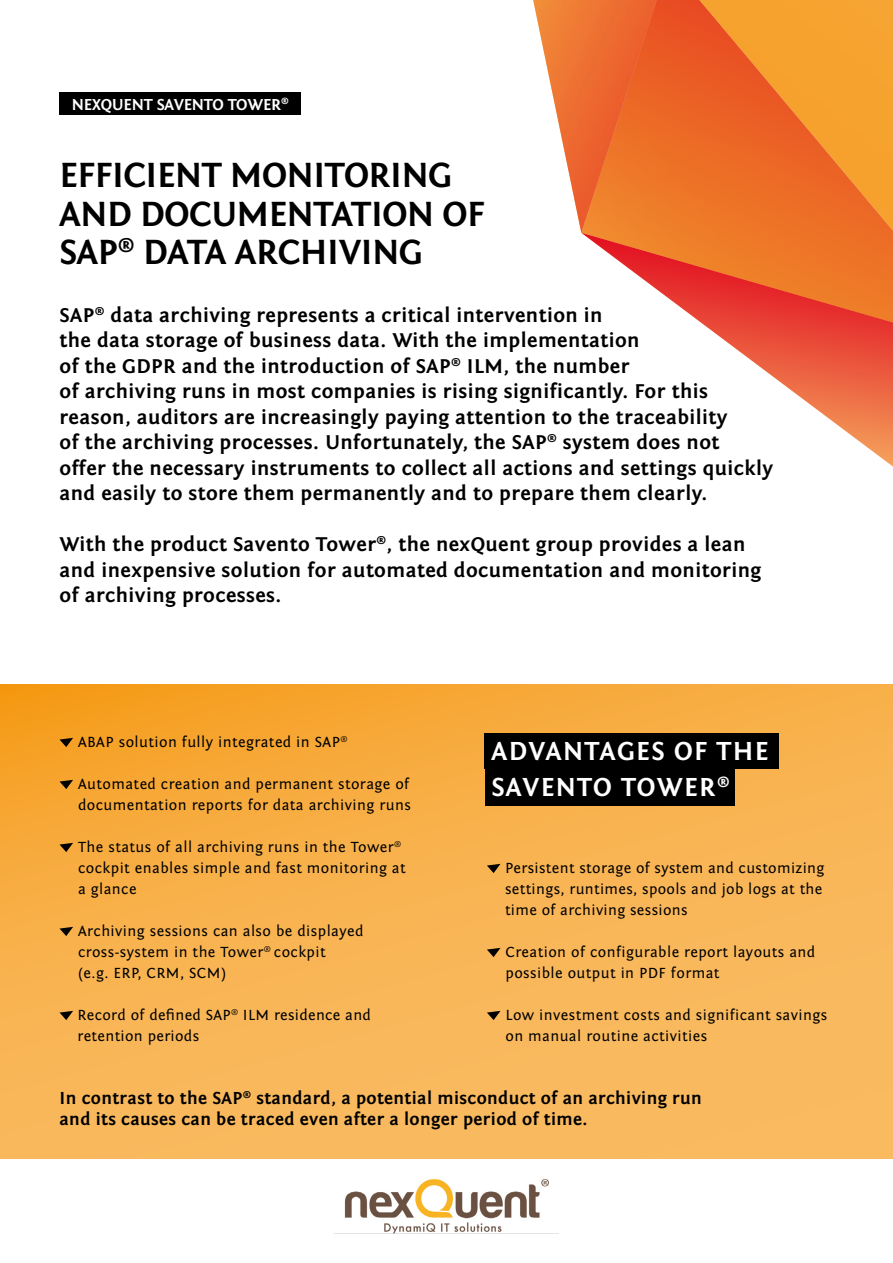
<style>
.page{position:relative;width:893px;height:1263px;background:#fff}
.page>*{position:absolute;margin:0;border:0;box-sizing:border-box;transform-origin:0 0}
.t1{font:700 36.15px/38.2px "Fontin Sans";letter-spacing:-.01em;color:#000}
.t2{font:700 27px/36.8px "Fontin Sans";letter-spacing:.05em;color:#fff}
.t3{font:700 20.55px/25.5px "Fontin Sans";letter-spacing:.02em;color:#000}
.t4{font:700 18px/21px "Fontin Sans";letter-spacing:.02em;color:#000}
.t5{font:700 16.35px "Fontin Sans";letter-spacing:-.01em;color:#fff}
.t6{font:15.3px/21px "Fontin Sans";letter-spacing:.025em;color:#000}
</style>
<div class="page">
<svg style="left:0;top:684px;width:893px;height:475px;background:#f8b24f"></svg>
<img style="left:344px;top:1179px;width:205px;height:54px">
<svg style="left:740px;top:352px;width:153px;height:115px"></svg>
<svg style="left:581px;top:0;width:312px;height:352px;background:#ef8141"></svg>
<svg style="left:533px;top:0;width:136px;height:233px"></svg>
<div style="left:60px;top:92px;width:241px;height:23px;background:#000"></div>
<svg style="left:60px;top:738px;width:13px;height:9px"></svg>
<svg style="left:60px;top:780px;width:13px;height:9px"></svg>
<svg style="left:60px;top:843px;width:13px;height:9px"></svg>
<svg style="left:60px;top:927px;width:13px;height:9px"></svg>
<svg style="left:60px;top:1011px;width:13px;height:9px"></svg>
<svg style="left:487px;top:864px;width:13px;height:9px"></svg>
<svg style="left:487px;top:948px;width:13px;height:9px"></svg>
<svg style="left:487px;top:1011px;width:13px;height:9px"></svg>
<div style="left:485px;top:733px;width:294px;height:36px;background:#000"></div>
<div style="left:485px;top:769px;width:250px;height:36px;background:#000"></div>
<p class="t5" style="left:72px;top:95px;width:218px">NEXQUENT SAVENTO TOWER<sup>®</sup></p>
<h1 class="t1" style="left:60px;top:157px;width:427px">EFFICIENT MONITORING<br>AND DOCUMENTATION OF<br>SAP<sup>®</sup> DATA ARCHIVING</h1>
<p class="t3" style="left:60px;top:302px;width:715px">SAP<sup>®</sup> data archiving represents a critical intervention in<br>the data storage of business data. With the implementation<br>of the GDPR and the introduction of SAP<sup>®</sup> ILM, the number<br>of archiving runs in most companies is rising significantly. For this reason, auditors are increasingly paying attention to the traceability<br>of the archiving processes. Unfortunately, the SAP<sup>®</sup> system does not<br>offer the necessary instruments to collect all actions and settings quickly and easily to store them permanently and to prepare them clearly.</p>
<p class="t3" style="left:60px;top:532px;width:703px">With the product Savento Tower<sup>®</sup>, the nexQuent group provides a lean and inexpensive solution for automated documentation and monitoring of archiving processes.</p>
<p class="t6" style="left:78px;top:732px;width:271px">ABAP solution fully integrated in SAP<sup>®</sup></p>
<p class="t6" style="left:78px;top:774px;width:334px">Automated creation and permanent storage of documentation reports for data archiving runs</p>
<p class="t6" style="left:78px;top:837px;width:329px">The status of all archiving runs in the Tower<sup>® </sup>cockpit enables simple and fast monitoring at a glance</p>
<p class="t6" style="left:78px;top:921px;width:287px">Archiving sessions can also be displayed cross-system in the Tower<sup>®</sup> cockpit<br>(e.g. ERP, CRM, SCM)</p>
<p class="t6" style="left:78px;top:1005px;width:295px">Record of defined SAP<sup>®</sup> ILM residence and retention periods</p>
<h2 class="t2" style="left:491px;top:733px;width:279px">ADVANTAGES OF THE<br>SAVENTO TOWER<sup>®</sup></h2>
<p class="t6" style="left:505px;top:858px;width:321px">Persistent storage of system and customizing settings, runtimes, spools and job logs at the time of archiving sessions</p>
<p class="t6" style="left:505px;top:942px;width:311px">Creation of configurable report layouts and possible output in PDF format</p>
<p class="t6" style="left:505px;top:1005px;width:323px">Low investment costs and significant savings on manual routine activities</p>
<p class="t4" style="left:60px;top:1088px;width:644px">In contrast to the SAP<sup>®</sup> standard, a potential misconduct of an archiving run and its causes can be traced even after a longer period of time.</p>
</div>
